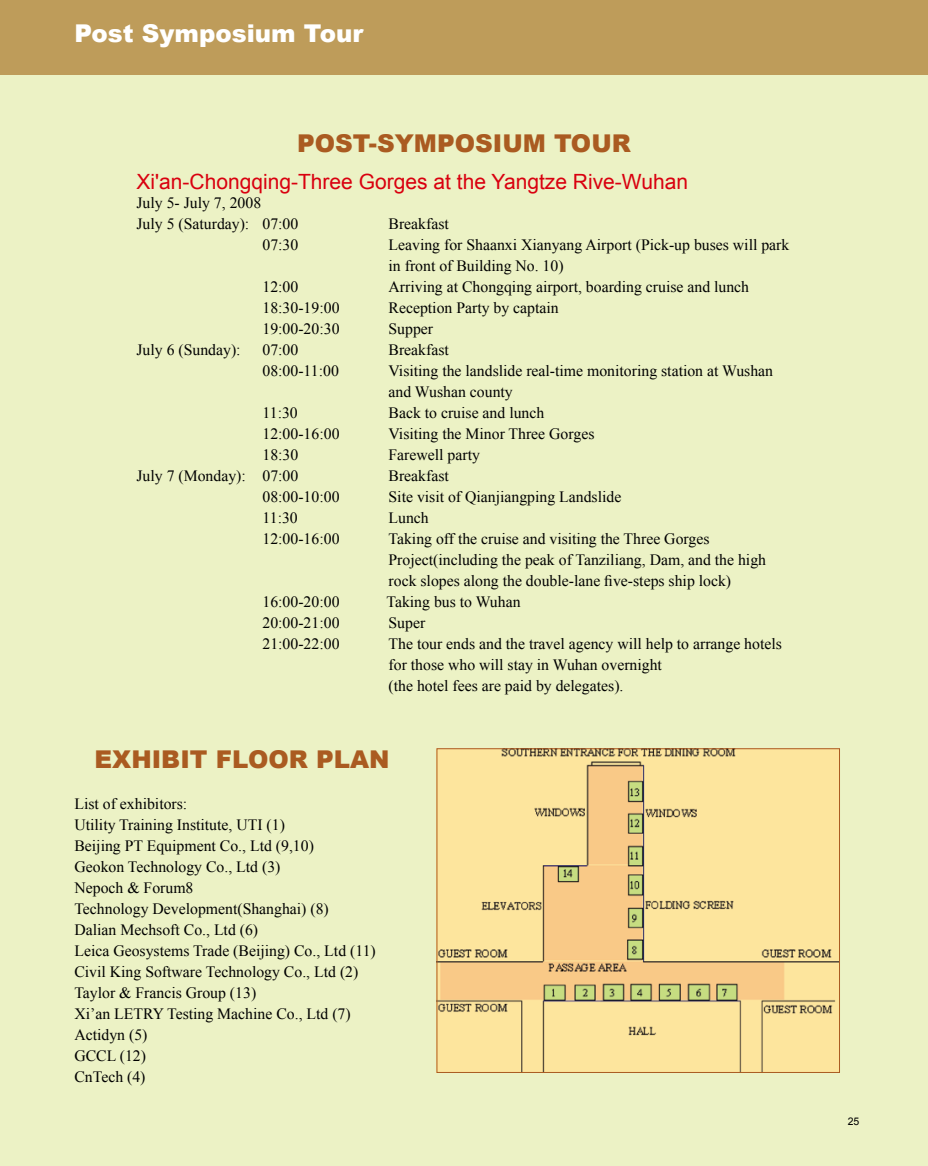
<style>
.page{position:relative;width:928px;height:1166px;background:#ecf2c5}
.page>*{position:absolute;margin:0;border:0;box-sizing:border-box;transform-origin:0 0}
.t1{font:900 24.5px "Arial";color:#aa5b21}
.t2{font:900 24.5px "Arial";color:#fff}
.t3{font:21px "Arial";color:#d9000f}
.t4{font:15.75px/21px "Times New Roman";color:#000}
.t5{font:10.5px "Arial";color:#000}
</style>
<div class="page">
<div style="left:0;top:0;width:928px;height:75px;background:#be9c5a"></div>
<img style="left:439px;top:750px;width:398px;height:320px">
<div style="left:437px;top:748px;width:402px;height:324px;border:1px solid #aa5b21"></div>
<h1 class="t2" style="left:74px;top:15px;width:290px">Post Symposium Tour</h1>
<h1 class="t1" style="left:297px;top:125px;width:335px">POST-SYMPOSIUM TOUR</h1>
<h2 class="t3" style="left:136px;top:168px;width:553px">Xi'an-Chongqing-Three Gorges at the Yangtze Rive-Wuhan</h2>
<p class="t4" style="left:136px;top:192px;width:163px">July 5- July 7, 2008<br>July 5 (Saturday): 07:00</p>
<p class="t4" style="left:388px;top:213px;width:62px">Breakfast</p>
<p class="t4" style="left:262px;top:234px;width:37px">07:30</p>
<p class="t4" style="left:388px;top:234px;width:402px">Leaving for Shaanxi Xianyang Airport (Pick-up buses will park in front of Building No. 10)</p>
<p class="t4" style="left:262px;top:276px;width:37px">12:00</p>
<p class="t4" style="left:388px;top:276px;width:362px">Arriving at Chongqing airport, boarding cruise and lunch</p>
<p class="t4" style="left:262px;top:297px;width:79px">18:30-19:00</p>
<p class="t4" style="left:388px;top:297px;width:172px">Reception Party by captain</p>
<p class="t4" style="left:262px;top:318px;width:79px">19:00-20:30</p>
<p class="t4" style="left:388px;top:318px;width:46px">Supper</p>
<p class="t4" style="left:136px;top:339px;width:106px">July 6 (Sunday):</p>
<p class="t4" style="left:262px;top:339px;width:37px">07:00</p>
<p class="t4" style="left:388px;top:339px;width:62px">Breakfast</p>
<p class="t4" style="left:262px;top:360px;width:78px">08:00-11:00</p>
<p class="t4" style="left:388px;top:360px;width:386px">Visiting the landslide real-time monitoring station at Wushan and Wushan county</p>
<p class="t4" style="left:262px;top:402px;width:37px">11:30</p>
<p class="t4" style="left:388px;top:402px;width:157px">Back to cruise and lunch</p>
<p class="t4" style="left:262px;top:423px;width:79px">12:00-16:00</p>
<p class="t4" style="left:388px;top:423px;width:207px">Visiting the Minor Three Gorges</p>
<p class="t4" style="left:262px;top:444px;width:37px">18:30</p>
<p class="t4" style="left:388px;top:444px;width:93px">Farewell party</p>
<p class="t4" style="left:136px;top:465px;width:163px">July 7 (Monday): 07:00</p>
<p class="t4" style="left:388px;top:465px;width:62px">Breakfast</p>
<p class="t4" style="left:262px;top:486px;width:79px">08:00-10:00</p>
<p class="t4" style="left:388px;top:486px;width:234px">Site visit of Qianjiangping Landslide</p>
<p class="t4" style="left:262px;top:507px;width:37px">11:30</p>
<p class="t4" style="left:388px;top:507px;width:42px">Lunch</p>
<p class="t4" style="left:262px;top:528px;width:79px">12:00-16:00</p>
<p class="t4" style="left:388px;top:528px;width:379px">Taking off the cruise and visiting the Three Gorges<br>Project(including the peak of Tanziliang, Dam, and the high rock slopes along the double-lane five-steps ship lock)</p>
<p class="t4" style="left:262px;top:591px;width:79px">16:00-20:00</p>
<p class="t4" style="left:386px;top:591px;width:136px">Taking bus to Wuhan</p>
<p class="t4" style="left:262px;top:612px;width:79px">20:00-21:00</p>
<p class="t4" style="left:388px;top:612px;width:38px">Super</p>
<p class="t4" style="left:262px;top:633px;width:79px">21:00-22:00</p>
<p class="t4" style="left:388px;top:633px;width:395px">The tour ends and the travel agency will help to arrange hotels for those who will stay in Wuhan overnight<br>(the hotel fees are paid by delegates).</p>
<h1 class="t1" style="left:95px;top:741px;width:296px">EXHIBIT FLOOR PLAN</h1>
<p class="t4" style="left:74px;top:793px;width:303px">List of exhibitors:<br>Utility Training Institute, UTI (1)<br>Beijing PT Equipment Co., Ltd (9,10)<br>Geokon Technology Co., Ltd (3)<br>Nepoch &amp; Forum8<br>Technology Development(Shanghai) (8)<br>Dalian Mechsoft Co., Ltd (6)<br>Leica Geosystems Trade (Beijing) Co., Ltd (11)<br>Civil King Software Technology Co., Ltd (2)<br>Taylor &amp; Francis Group (13)<br>Xi’an LETRY Testing Machine Co., Ltd (7)<br>Actidyn (5)<br>GCCL (12)<br>CnTech (4)</p>
<p class="t5" style="left:847px;top:1115px;width:12px">25</p>
</div>
